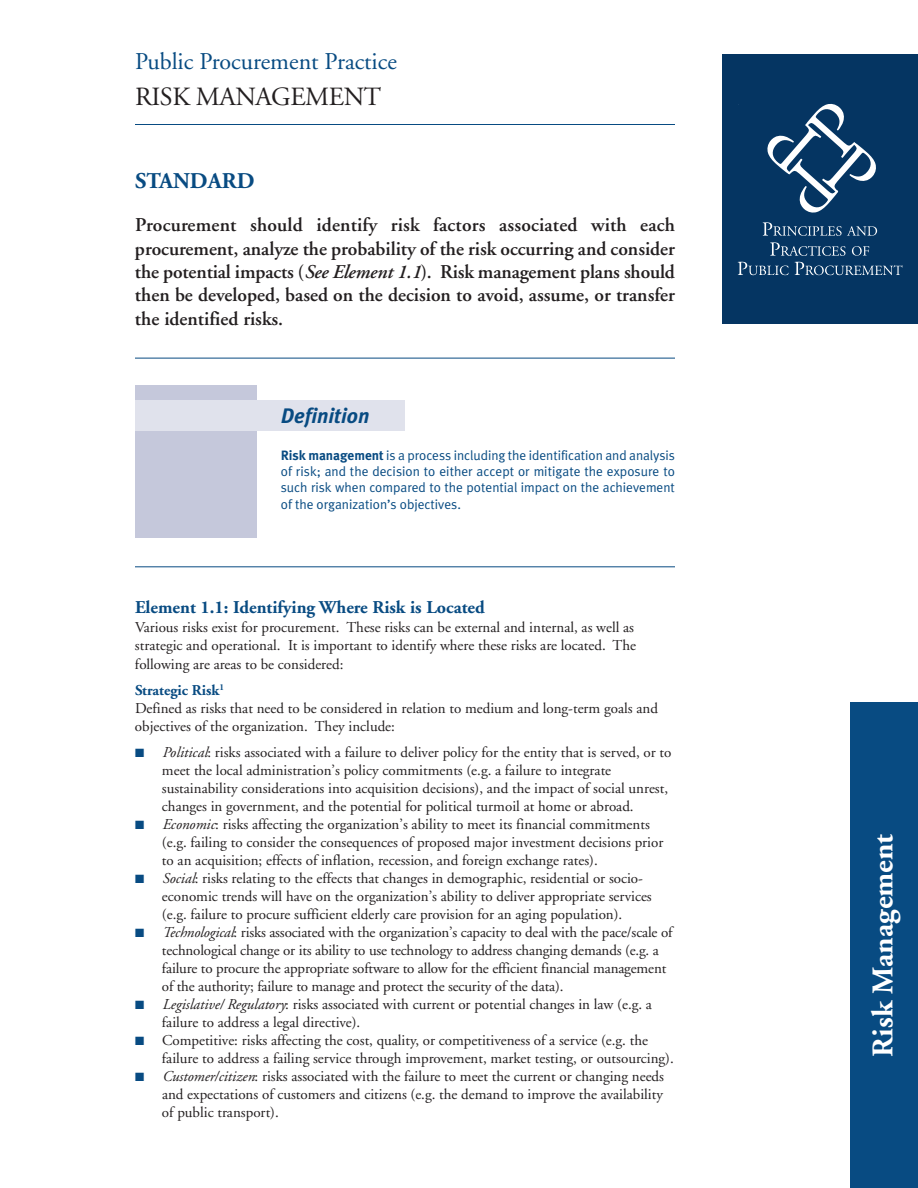
<style>
.page{position:relative;width:918px;height:1188px;background:#fff}
.page>*{position:absolute;margin:0;border:0;box-sizing:border-box;transform-origin:0 0}
.t1{font:700 30px "Adobe Garamond";color:#fff}
.t2{font:26.25px "Adobe Garamond";letter-spacing:-.015em;color:#231f20}
.t3{font:24px "Adobe Garamond";color:#084b82}
.t4{font:700 22.5px "Adobe Garamond";color:#084b82}
.t5{font:italic 700 21px "Meta Plus";color:#084b82}
.t6{font:600 19.5px/23.4px "Adobe Garamond";color:#231f20;text-align:justify}
.t7{font:700 18px "Adobe Garamond";color:#084b82}
.t8{font:15px/18px "Adobe Garamond";color:#231f20}
.t9{font:13.5px/16.5px "Meta Plus Normal";color:#084b82;text-align:justify}
.s1{font-style:italic}
.s2{font-family:"Meta Plus";font-weight:700}
.s3{font-weight:700;color:#084b82}
.s4{color:#084b82}
</style>
<div class="page">
<div style="left:850px;top:702px;width:68px;height:486px;background:#084b82"></div>
<div style="left:722px;top:54px;width:196px;height:270px;background:#053562"></div>
<svg style="left:767px;top:104px;width:109px;height:109px"></svg>
<svg style="left:763px;top:222px;width:114px;height:14px"></svg>
<svg style="left:770px;top:242px;width:75px;height:14px"></svg>
<svg style="left:852px;top:246px;width:17px;height:10px"></svg>
<svg style="left:738px;top:262px;width:51px;height:13px"></svg>
<svg style="left:795px;top:262px;width:108px;height:13px"></svg>
<div style="left:135px;top:386px;width:121px;height:152px;background:#c5c8db"></div>
<div style="left:135px;top:400px;width:270px;height:30px;background:#e0e2ec"></div>
<hr style="left:135px;top:358px;width:540px;height:1px;background:#084b82">
<hr style="left:135px;top:124px;width:540px;height:1px;background:#084b82">
<hr style="left:135px;top:566px;width:540px;height:1px;background:#084b82">
<h3 class="t3" style="left:135px;top:52px;width:263px">Public Procurement Practice</h3>
<h2 class="t2" style="left:135px;top:86px;width:248px">RISK MANAGEMENT</h2>
<h3 class="t4" style="left:135px;top:172px;width:121px">STANDARD</h3>
<p class="t6" style="left:135px;top:215px;width:542px">Procurement should identify risk factors associated with each procurement, analyze the probability of the risk occurring and consider the potential impacts (<span class="s1">See Element 1.1</span>). Risk management plans should then be developed, based on the decision to avoid, assume, or transfer the identified risks.</p>
<h3 class="t5" style="left:281px;top:403px;width:90px">Definition</h3>
<p class="t9" style="left:281px;top:447px;width:396px"><span class="s2">Risk management</span> is a process including the identification and analysis of risk; and the decision to either accept or mitigate the exposure to such risk when compared to the potential impact on the achievement of the organization’s objectives.</p>
<p class="t7" style="left:135px;top:600px;width:351px">Element 1.1: Identifying Where Risk is Located</p>
<p class="t8" style="left:135px;top:620px;width:503px;line-height:18.5px">Various risks exist for procurement. These risks can be external and internal, as well as strategic and operational. It is important to identify where these risks are located. The following are areas to be considered:</p>
<p class="t8" style="left:135px;top:683px;width:525px"><span class="s3">Strategic Risk</span><sup>1<br></sup>Defined as risks that need to be considered in relation to medium and long-term goals and objectives of the organization. They include:</p>
<p class="t8" style="left:162px;top:745px;width:511px;text-indent:-27px"><span class="s4">■</span> <span class="s1">Political</span>: risks associated with a failure to deliver policy for the entity that is served, or to meet the local administration’s policy commitments (e.g. a failure to integrate sustainability considerations into acquisition decisions), and the impact of social unrest, changes in government, and the potential for political turmoil at home or abroad.</p>
<p class="t8" style="left:162px;top:817px;width:503px;text-indent:-27px"><span class="s4">■</span> <span class="s1">Economic</span>: risks affecting the organization’s ability to meet its financial commitments (e.g. failing to consider the consequences of proposed major investment decisions prior to an acquisition; effects of inflation, recession, and foreign exchange rates).</p>
<p class="t8" style="left:162px;top:871px;width:491px;text-indent:-27px"><span class="s4">■</span> <span class="s1">Social</span>: risks relating to the effects that changes in demographic, residential or socio&shy;economic trends will have on the organization’s ability to deliver appropriate services (e.g. failure to procure sufficient elderly care provision for an aging population).</p>
<p class="t8" style="left:162px;top:925px;width:512px;text-indent:-27px"><span class="s4">■</span> <span class="s1">Technological</span>: risks associated with the organization’s capacity to deal with the pace/scale of technological change or its ability to use technology to address changing demands (e.g. a failure to procure the appropriate software to allow for the efficient financial management of the authority; failure to manage and protect the security of the data).</p>
<p class="t8" style="left:162px;top:997px;width:491px;text-indent:-27px"><span class="s4">■</span> <span class="s1">Legislative/ Regulatory</span>: risks associated with current or potential changes in law (e.g. a failure to address a legal directive).</p>
<p class="t8" style="left:162px;top:1033px;width:513px;text-indent:-27px"><span class="s4">■</span> Competitive: risks affecting the cost, quality, or competitiveness of a service (e.g. the failure to address a failing service through improvement, market testing, or outsourcing).</p>
<p class="t8" style="left:162px;top:1069px;width:504px;text-align:justify;text-indent:-27px"><span class="s4">■</span> <span class="s1">Customer/citizen</span>: risks associated with the failure to meet the current or changing needs and expectations of customers and citizens (e.g. the demand to improve the availability of public transport).</p>
<h1 class="t1" style="left:871px;top:1057px;width:225px;rotate:-90deg">Risk Management</h1>
</div>
